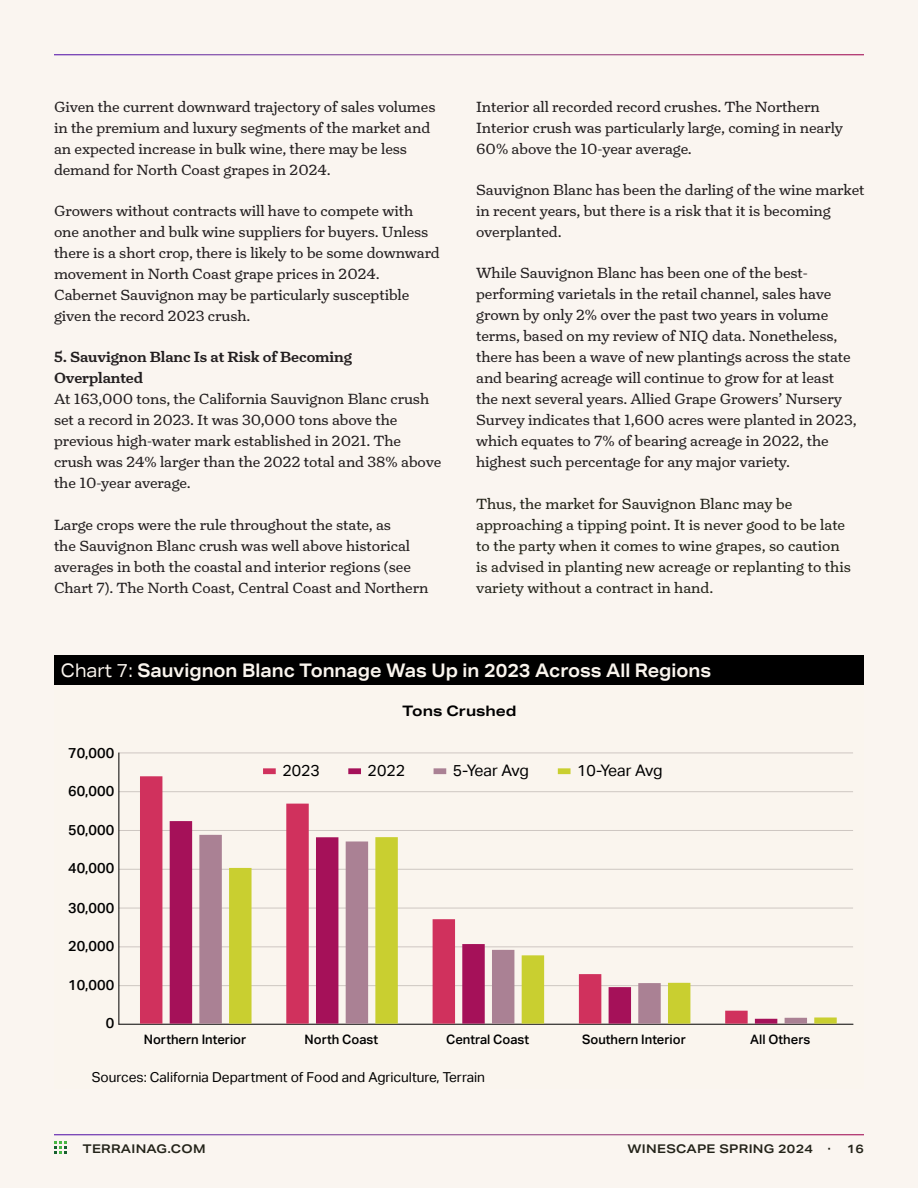
<style>
.page{position:relative;width:918px;height:1188px;background:#faf5f0}
.page>*{position:absolute;margin:0;border:0;box-sizing:border-box;transform-origin:0 0}
.t1{font:700 18.75px "Aktiv Grotesk Ex";color:#faf5ee;scale:.88 1}
.t2{font:15.9px "Aktiv Grotesk";color:#000}
.t3{font:15px/21px "Turnip";letter-spacing:-.005em;color:#231f20}
.t4{font:15px/21px "Turnip";color:#232319}
.t5{font:500 14.4px "Aktiv Grotesk";color:#000}
.t6{font:700 14.4px "Aktiv Grotesk Ex";color:#000}
.t7{font:13.8px "Aktiv Grotesk";color:#000}
.t8{font:500 13.05px "Aktiv Grotesk";color:#000}
.t9{font:600 12px "Aktiv Grotesk Ex";letter-spacing:.025em;color:#232319}
.s1{font-weight:500}
.s2{font-weight:400}
</style>
<div class="page">
<hr style="left:54px;top:54px;width:810px;height:1px;background:#fff">
<hr style="left:54px;top:1134px;width:810px;height:1px;background:#fff">
<svg style="left:54px;top:1141px;width:13px;height:12px"></svg>
<hr style="left:119px;top:869px;width:734px;height:1px;background:#cec7c2">
<hr style="left:119px;top:830px;width:734px;height:1px;background:#cec7c2">
<hr style="left:119px;top:946px;width:734px;height:1px;background:#cec7c2">
<hr style="left:119px;top:985px;width:734px;height:1px;background:#cec7c2">
<hr style="left:119px;top:908px;width:734px;height:1px;background:#cec7c2">
<hr style="left:119px;top:791px;width:734px;height:1px;background:#cec7c2">
<hr style="left:119px;top:753px;width:734px;height:1px;background:#cec7c2">
<hr style="left:119px;top:753px;width:1px;height:271px;background:#000">
<div style="left:54px;top:656px;width:810px;height:29px;background:#000"></div>
<hr style="left:119px;top:1024px;width:734px;height:1px;background:#000">
<svg style="left:814px;top:1017px;width:23px;height:7px"></svg>
<svg style="left:725px;top:1011px;width:23px;height:13px"></svg>
<svg style="left:785px;top:1018px;width:22px;height:6px"></svg>
<svg style="left:755px;top:1019px;width:22px;height:5px"></svg>
<svg style="left:668px;top:983px;width:22px;height:41px"></svg>
<svg style="left:579px;top:974px;width:22px;height:50px"></svg>
<svg style="left:638px;top:983px;width:23px;height:41px"></svg>
<svg style="left:609px;top:987px;width:22px;height:37px"></svg>
<div style="left:522px;top:955px;width:22px;height:69px;background:#c9cf30"></div>
<div style="left:433px;top:919px;width:22px;height:105px;background:#d0315d"></div>
<div style="left:492px;top:950px;width:22px;height:74px;background:#aa8194"></div>
<svg style="left:462px;top:944px;width:23px;height:80px;background:#a7175c"></svg>
<svg style="left:375px;top:837px;width:23px;height:187px;background:#cacf34"></svg>
<svg style="left:286px;top:804px;width:23px;height:220px;background:#d03560"></svg>
<div style="left:346px;top:841px;width:22px;height:183px;background:#aa8194"></div>
<div style="left:316px;top:837px;width:22px;height:187px;background:#a51159"></div>
<svg style="left:229px;top:868px;width:23px;height:156px;background:#cacf34"></svg>
<svg style="left:199px;top:835px;width:23px;height:189px;background:#ab8396"></svg>
<div style="left:140px;top:776px;width:22px;height:248px;background:#d0315d"></div>
<div style="left:170px;top:821px;width:22px;height:203px;background:#a51159"></div>
<div style="left:263px;top:768px;width:13px;height:6px;background:#d0315d"></div>
<div style="left:348px;top:768px;width:13px;height:6px;background:#a51159"></div>
<div style="left:434px;top:768px;width:12px;height:6px;background:#aa8194"></div>
<div style="left:558px;top:768px;width:13px;height:6px;background:#c9cf30"></div>
<h2 class="t3" style="left:54px;top:96px;width:383px">Given the current downward trajectory of sales volumes in the premium and luxury segments of the market and an expected increase in bulk wine, there may be less demand for North Coast grapes in 2024.</h2>
<h2 class="t3" style="left:54px;top:200px;width:387px">Growers without contracts will have to compete with one another and bulk wine suppliers for buyers. Unless there is a short crop, there is likely to be some downward movement in North Coast grape prices in 2024.<br>Cabernet Sauvignon may be particularly susceptible given the record 2023 crush.</h2>
<h2 class="t3" style="left:54px;top:347px;width:389px"><span class="s1">5. Sauvignon Blanc Is at Risk of Becoming Overplanted<br></span>At 163,000 tons, the California Sauvignon Blanc crush set a record in 2023. It was 30,000 tons above the previous high-water mark established in 2021. The crush was 24% larger than the 2022 total and 38% above the 10-year average.</h2>
<h2 class="t3" style="left:54px;top:514px;width:376px">Large crops were the rule throughout the state, as<br>the Sauvignon Blanc crush was well above historical averages in both the coastal and interior regions (see Chart 7). The North Coast, Central Coast and Northern</h2>
<h2 class="t3" style="left:476px;top:96px;width:368px">Interior all recorded record crushes. The Northern<br>Interior crush was particularly large, coming in nearly<br>60% above the 10-year average.</h2>
<h2 class="t3" style="left:476px;top:179px;width:390px">Sauvignon Blanc has been the darling of the wine market in recent years, but there is a risk that it is becoming overplanted.</h2>
<h2 class="t3" style="left:476px;top:263px;width:382px">While Sauvignon Blanc has been one of the best&shy;performing varietals in the retail channel, sales have grown by only 2% over the past two years in volume terms, based on my review of NIQ data. Nonetheless, there has been a wave of new plantings across the state and bearing acreage will continue to grow for at least the next several years. Allied Grape Growers’ Nursery Survey indicates that 1,600 acres were planted in 2023, which equates to 7% of bearing acreage in 2022, the highest such percentage for any major variety.</h2>
<h2 class="t4" style="left:476px;top:493px;width:376px">Thus, the market for Sauvignon Blanc may be approaching a tipping point. It is never good to be late to the party when it comes to wine grapes, so caution is advised in planting new acreage or replanting to this variety without a contract in hand.</h2>
<p class="t1" style="left:61px;top:658px;width:741px"><span class="s2">Chart 7:</span> Sauvignon Blanc Tonnage Was Up in 2023 Across All Regions</p>
<p class="t5" style="left:68px;top:745px;width:48px">70,000</p>
<p class="t5" style="left:68px;top:783px;width:48px">60,000</p>
<p class="t5" style="left:68px;top:822px;width:48px">50,000</p>
<p class="t5" style="left:68px;top:860px;width:48px">40,000</p>
<p class="t5" style="left:68px;top:900px;width:48px">30,000</p>
<p class="t5" style="left:68px;top:938px;width:48px">20,000</p>
<p class="t5" style="left:68px;top:976px;width:48px">10,000</p>
<p class="t5" style="left:106px;top:1014px;width:10px">0</p>
<p class="t6" style="left:402px;top:702px;width:116px">Tons Crushed</p>
<p class="t2" style="left:282px;top:762px;width:39px">2023</p>
<p class="t2" style="left:368px;top:762px;width:39px">2022</p>
<p class="t2" style="left:453px;top:762px;width:77px">5-Year Avg</p>
<p class="t2" style="left:577px;top:762px;width:87px">10-Year Avg</p>
<p class="t8" style="left:144px;top:1032px;width:104px">Northern Interior</p>
<p class="t8" style="left:305px;top:1032px;width:75px">North Coast</p>
<p class="t8" style="left:446px;top:1032px;width:85px">Central Coast</p>
<p class="t8" style="left:750px;top:1032px;width:61px">All Others</p>
<p class="t8" style="left:582px;top:1032px;width:105px">Southern Interior</p>
<p class="t7" style="left:92px;top:1069px;width:395px">Sources: California Department of Food and Agriculture, Terrain</p>
<p class="t9" style="left:83px;top:1142px;width:124px">TERRAINAG.COM</p>
<p class="t9" style="left:628px;top:1142px;width:205px">WINESCAPE SPRING 2024 ·</p>
<p class="t9" style="left:847px;top:1142px;width:19px">16</p>
</div>
